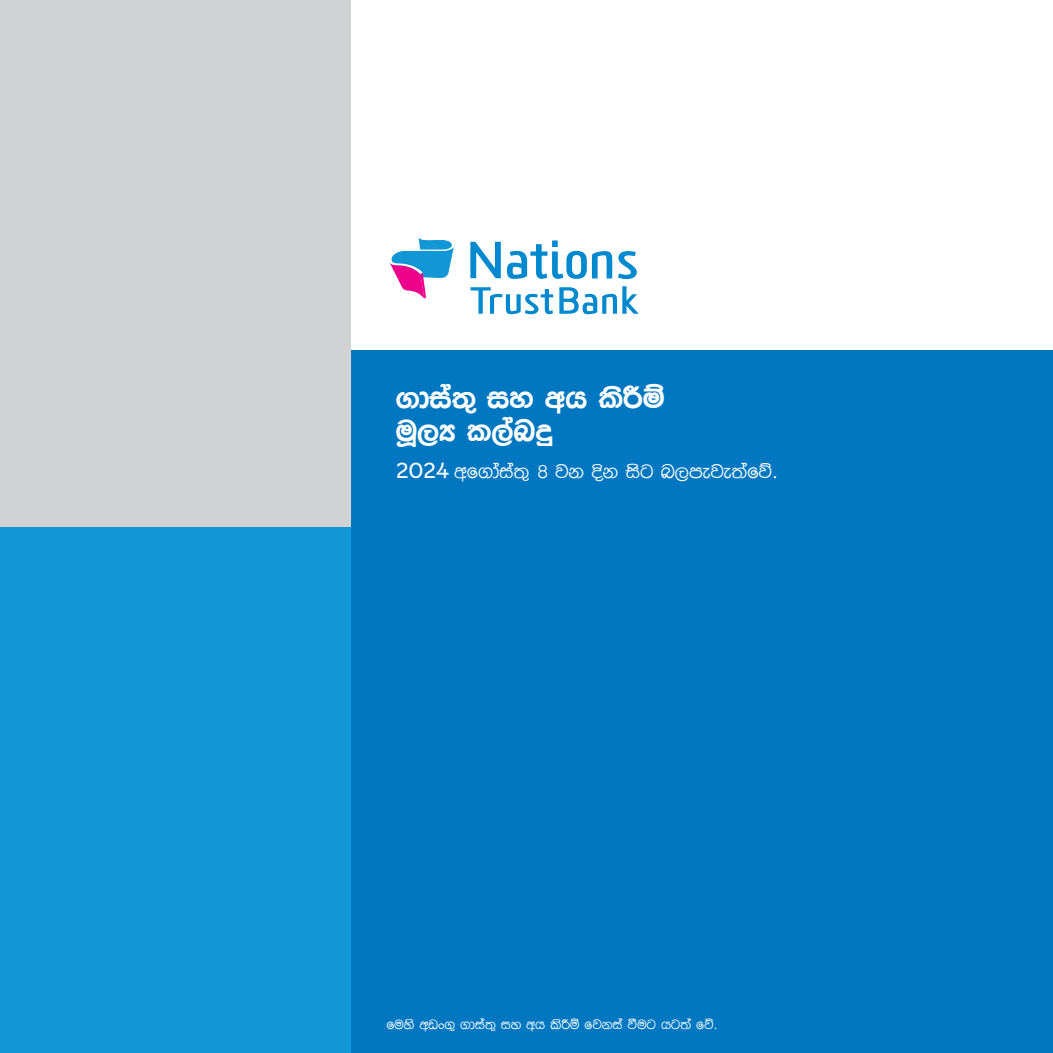
<style>
.page{position:relative;width:1053px;height:1053px;background:#fff}
.page>*{position:absolute;margin:0;border:0;box-sizing:border-box;transform-origin:0 0}
.t1{font:32.12px/32.5px "FM Ganganeex";color:#fff}
.t2{font:20.88px "FM Malithix";color:#fff}
.t3{font:14.5px "FM Malithix";color:#fff}
.s1{font-family:"Brutalista Alt"}
</style>
<div class="page">
<div style="left:351px;top:350px;width:701px;height:702px;background:#0077c0"></div>
<div style="left:0;top:526px;width:351px;height:526px;background:#1197d6"></div>
<div style="left:0;top:0;width:350px;height:526px;background:#d1d2d4"></div>
<svg style="left:470px;top:287px;width:83px;height:27px"></svg>
<svg style="left:559px;top:286px;width:79px;height:28px"></svg>
<svg style="left:470px;top:240px;width:166px;height:39px"></svg>
<svg style="left:389px;top:237px;width:65px;height:62px"></svg>
<h1 class="t1" style="left:396px;top:382px;width:270px">.dia;= iy wh lsÍï uQ,H l,anÿ</h1>
<h2 class="t2" style="left:396px;top:461px;width:383px"><span class="s1">2024</span> wf.daia;= 8 jk Èk isg n,meje;afõ'</h2>
<p class="t3" style="left:386px;top:1016px;width:332px">fuyswvx.= .dia;= iy wh lsÍï fjkia ùug hg;a fõ'</p>
</div>
